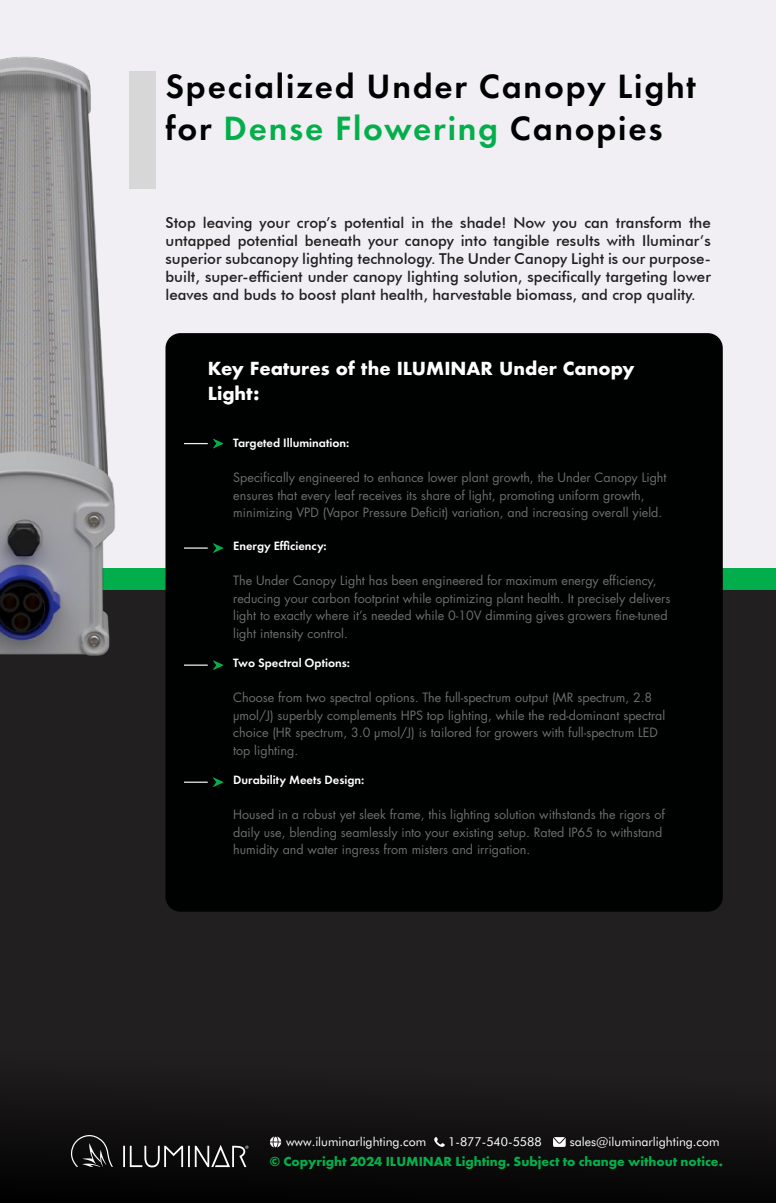
<style>
.page{position:relative;width:776px;height:1203px;background:#fff}
.page>*{position:absolute;margin:0;border:0;box-sizing:border-box;transform-origin:0 0}
.t1{font:600 35px/42px "Futura PT";letter-spacing:.05em;color:#000101}
.t2{font:700 17.5px/25px "Futura";color:#fff}
.t3{font:500 15px/18px "Futura BT";color:#221f20;text-align:justify}
.t4{font:700 13.62px "Futura PT";color:#04af4b}
.t5{font:12.5px/17.5px "Futura";color:#6f6e6f}
.t6{font:600 12.5px "Futura PT";color:#fff}
.t7{font:12.25px "Futura BT";color:#fff}
.s1{color:#04af4b}
</style>
<div class="page">
<div style="left:0;top:0;width:775px;height:568px;background:#f1eff4"></div>
<div style="left:0;top:574px;width:775px;height:629px;background:#221f20"></div>
<div style="left:0;top:1050px;width:775px;height:153px;background:linear-gradient(to bottom,#242122,#030303)"></div>
<svg style="left:552px;top:1137px;width:13px;height:10px"></svg>
<svg style="left:270px;top:1136px;width:11px;height:11px"></svg>
<svg style="left:434px;top:1137px;width:10px;height:10px"></svg>
<svg style="left:71px;top:1135px;width:42px;height:32px"></svg>
<svg style="left:123px;top:1145px;width:125px;height:22px"></svg>
<div style="left:0;top:568px;width:775px;height:21px;background:#02ae4b"></div>
<img style="left:0;top:56px;width:176px;height:600px">
<div style="left:165px;top:333px;width:557px;height:579px;background:#000101;border-radius:15px"></div>
<svg style="left:213px;top:543px;width:10px;height:10px"></svg>
<svg style="left:213px;top:660px;width:10px;height:10px"></svg>
<svg style="left:213px;top:777px;width:10px;height:10px"></svg>
<svg style="left:184px;top:439px;width:39px;height:9px"></svg>
<hr style="left:184px;top:547px;width:24px;height:2px;background:#f1eff4">
<hr style="left:184px;top:664px;width:24px;height:2px;background:#f1eff4">
<hr style="left:184px;top:781px;width:24px;height:2px;background:#f1eff4">
<h1 class="t1" style="left:165px;top:64px;width:531px">Specialized Under Canopy Light for <span class="s1">Dense Flowering</span> Canopies</h1>
<p class="t3" style="left:165px;top:213px;width:546px">Stop leaving your crop’s potential in the shade! Now you can transform the untapped potential beneath your canopy into tangible results with Iluminar’s superior subcanopy lighting technology. The Under Canopy Light is our purpose&shy;built, super-efficient under canopy lighting solution, specifically targeting lower leaves and buds to boost plant health, harvestable biomass, and crop quality.</p>
<h2 class="t2" style="left:208px;top:356px;width:428px">Key Features of the ILUMINAR Under Canopy<br>Light:</h2>
<p class="t6" style="left:233px;top:435px;width:117px">Targeted Illumination:</p>
<p class="t5" style="left:233px;top:469px;width:434px">Specifically engineered to enhance lower plant growth, the Under Canopy Light ensures that every leaf receives its share of light, promoting uniform growth, minimizing VPD (Vapor Pressure Deficit) variation, and increasing overall yield.</p>
<p class="t6" style="left:233px;top:538px;width:95px">Energy Efficiency:</p>
<p class="t5" style="left:233px;top:572px;width:438px">The Under Canopy Light has been engineered for maximum energy efficiency, reducing your carbon footprint while optimizing plant health. It precisely delivers light to exactly where it’s needed while 0-10V dimming gives growers fine-tuned light intensity control.</p>
<p class="t6" style="left:233px;top:655px;width:118px">Two Spectral Options:</p>
<p class="t5" style="left:233px;top:689px;width:433px">Choose from two spectral options. The full-spectrum output (MR spectrum, 2.8 µmol/J) superbly complements HPS top lighting, while the red-dominant spectral choice (HR spectrum, 3.0 µmol/J) is tailored for growers with full-spectrum LED top lighting.</p>
<p class="t6" style="left:233px;top:772px;width:133px">Durability Meets Design:</p>
<p class="t5" style="left:233px;top:806px;width:433px">Housed in a robust yet sleek frame, this lighting solution withstands the rigors of daily use, blending seamlessly into your existing setup. Rated IP65 to withstand humidity and water ingress from misters and irrigation.</p>
<p class="t7" style="left:286px;top:1134px;width:142px">www.iluminarlighting.com</p>
<p class="t7" style="left:448px;top:1134px;width:95px">1-877-540-5588</p>
<p class="t7" style="left:569px;top:1134px;width:151px">sales@iluminarlighting.com</p>
<p class="t4" style="left:270px;top:1152px;width:454px">© Copyright 2024 ILUMINAR Lighting. Subject to change without notice.</p>
</div>
